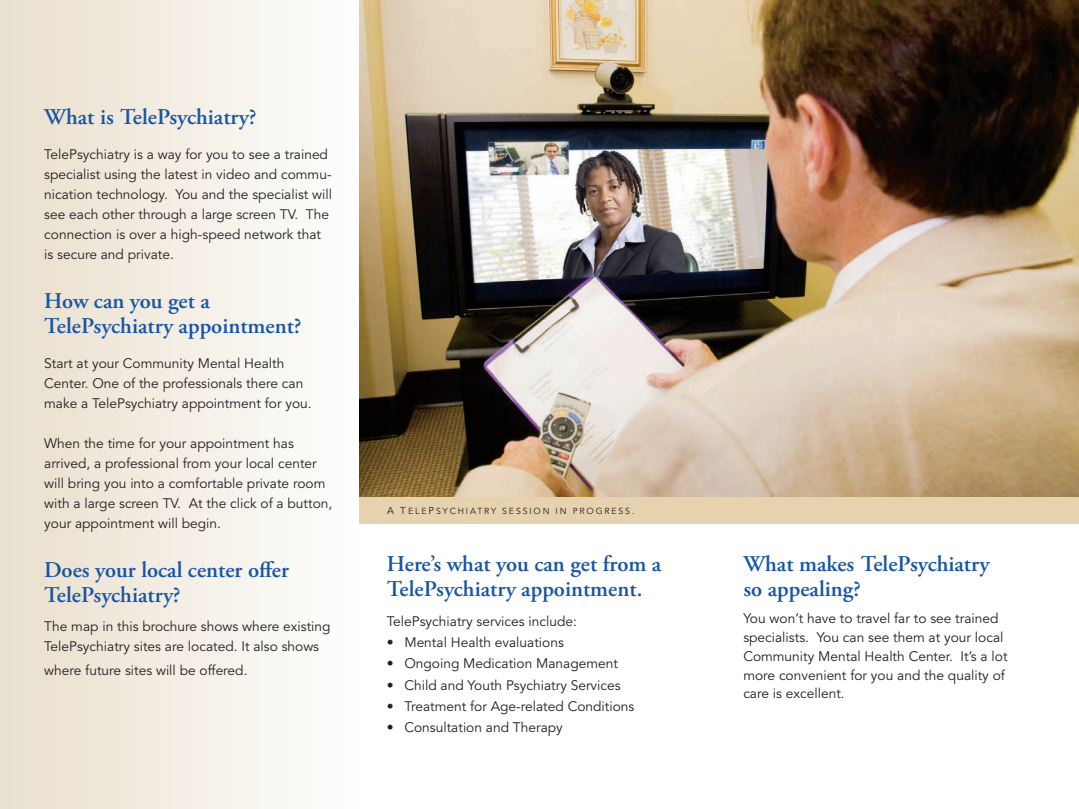
<style>
.page{position:relative;width:1079px;height:809px;background:#fff}
.page>*{position:absolute;margin:0;border:0;box-sizing:border-box;transform-origin:0 0}
.t1{font:600 22.5px/25px "Adobe Garamond Pro";color:#1855a5}
.t2{font:13.75px/20px "Avenir";color:#231f20}
.t3{font:8.75px "Avenir";letter-spacing:.21em;color:#231f20}
.s1{font-size:10px}
</style>
<div class="page">
<div style="left:0;top:0;width:359px;height:809px;background:linear-gradient(to right,#e9dfcc,#fefefd)"></div>
<img style="left:359px;top:0;width:720px;height:497px">
<div style="left:359px;top:497px;width:720px;height:26px;background:#e7d2af"></div>
<h1 class="t1" style="left:44px;top:105px;width:214px">What is TelePsychiatry?</h1>
<p class="t2" style="left:44px;top:145px;width:289px">TelePsychiatry is a way for you to see a trained specialist using the latest in video and commu&shy;nication technology. You and the specialist will see each other through a large screen TV. The connection is over a high-speed network that is secure and private.</p>
<h1 class="t1" style="left:44px;top:289px;width:259px">How can you get a<br>TelePsychiatry appointment?</h1>
<p class="t2" style="left:44px;top:354px;width:269px">Start at your Community Mental Health<br>Center. One of the professionals there can make a TelePsychiatry appointment for you.</p>
<p class="t2" style="left:44px;top:434px;width:289px">When the time for your appointment has arrived, a professional from your local center will bring you into a comfortable private room with a large screen TV. At the click of a button, your appointment will begin.</p>
<h1 class="t1" style="left:44px;top:557px;width:246px">Does your local center offer<br>TelePsychiatry?</h1>
<p class="t2" style="left:44px;top:616px;width:288px">The map in this brochure shows where existing<br>TelePsychiatry sites are located. It also shows</p>
<p class="t2" style="left:44px;top:660px;width:205px">where future sites will be offered.</p>
<p class="t3" style="left:387px;top:506px;width:57px"><span class="s1">A T</span>ele<span class="s1">P</span>sychiat</p>
<p class="t3" style="left:484px;top:506px;width:39px">ry sessio</p>
<p class="t3" style="left:542px;top:506px;width:93px">n in progress .</p>
<h1 class="t1" style="left:387px;top:551px;width:276px">Here’s what you can get from a<br>TelePsychiatry appointment.</h1>
<p class="t2" style="left:387px;top:611px;width:191px">TelePsychiatry services include:</p>
<p class="t2" style="left:387px;top:632px;width:178px">• Mental Health evaluations</p>
<p class="t2" style="left:387px;top:654px;width:232px">• Ongoing Medication Management</p>
<p class="t2" style="left:387px;top:675px;width:235px">• Child and Youth Psychiatry Services</p>
<p class="t2" style="left:387px;top:696px;width:249px">• Treatment for Age-related Conditions</p>
<p class="t2" style="left:387px;top:717px;width:177px">• Consultation and Therapy</p>
<h1 class="t1" style="left:743px;top:551px;width:248px">What makes TelePsychiatry so appealing?</h1>
<p class="t2" style="left:743px;top:609px;width:266px;line-height:18.8px">You won’t have to travel far to see trained specialists. You can see them at your local Community Mental Health Center. It’s a lot more convenient for you and the quality of care is excellent.</p>
</div>
